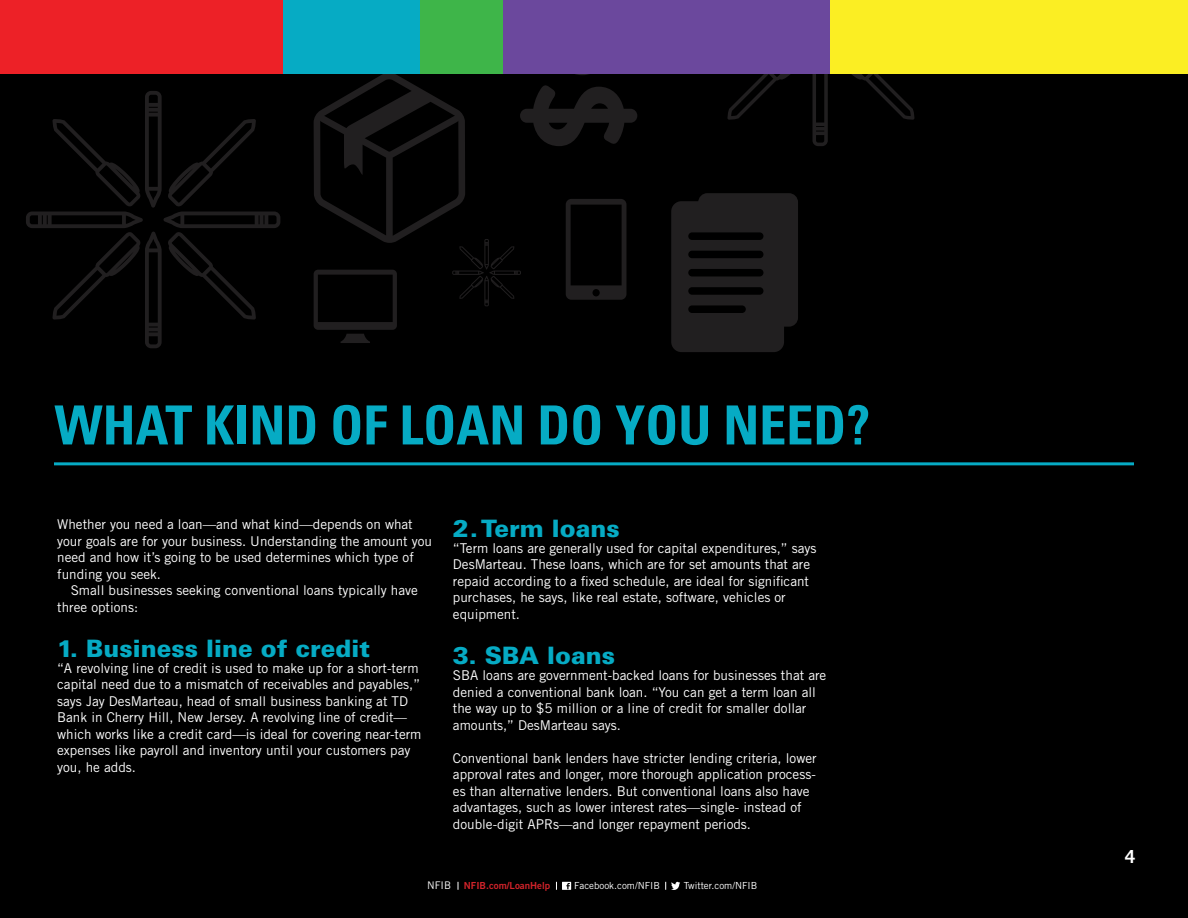
<style>
.page{position:relative;width:1188px;height:918px;background:#000}
.page>*{position:absolute;margin:0;border:0;box-sizing:border-box;transform-origin:0 0}
.t1{font:700 condensed 54px "Univers LT Std";color:#06abc4}
.t2{font:900 24px "Univers LT Std";color:#06abc4}
.t3{font:700 18px "Trade Gothic LT Std";color:#fff}
.t4{font:13.5px/16.5px "Trade Gothic LT Std";color:#fff}
.t5{font:9.75px "Trade Gothic LT Std";color:#fff}
.t6{font:9.75px "Trade Gothic LT Std Bd 2";color:#d2232a}
.s1{font-family:"Trade Gothic LT Std";font-size:10.5px;color:#fff}
</style>
<div class="page">
<svg style="left:703px;top:73px;width:234px;height:73px"></svg>
<svg style="left:671px;top:193px;width:127px;height:159px"></svg>
<svg style="left:26px;top:91px;width:254px;height:257px"></svg>
<svg style="left:314px;top:73px;width:347px;height:270px"></svg>
<div style="left:0;top:0;width:283px;height:73px;background:#ed2127"></div>
<div style="left:283px;top:0;width:137px;height:73px;background:#06abc4"></div>
<div style="left:420px;top:0;width:83px;height:73px;background:#3eb549"></div>
<div style="left:503px;top:0;width:328px;height:73px;background:#6b489d"></div>
<div style="left:831px;top:0;width:357px;height:73px;background:#fbee23"></div>
<hr style="left:54px;top:462px;width:1080px;height:3px;background:#06abc4">
<div style="left:562px;top:882px;width:9px;height:8px;background:#fff"></div>
<svg style="left:566px;top:883px;width:4px;height:6px"></svg>
<svg style="left:665px;top:882px;width:15px;height:8px"></svg>
<h1 class="t1" style="left:55px;top:392px;width:817px">WHAT KIND OF LOAN DO YOU NEED?</h1>
<p class="t4" style="left:57px;top:516px;width:376px">Whether you need a loan—and what kind—depends on what your goals are for your business. Understanding the amount you need and how it’s going to be used determines which type of funding you seek.</p>
<p class="t4" style="left:57px;top:582px;width:362px;text-indent:14px">Small businesses seeking conventional loans typically have three options:</p>
<h2 class="t2" style="left:57px;top:633px;width:314px">1. Business line of credit</h2>
<p class="t4" style="left:57px;top:660px;width:366px">“A revolving line of credit is used to make up for a short-term capital need due to a mismatch of receivables and payables,” says Jay DesMarteau, head of small business banking at TD Bank in Cherry Hill, New Jersey. A revolving line of credit— which works like a credit card—is ideal for covering near-term expenses like payroll and inventory until your customers pay you, he adds.</p>
<h2 class="t2" style="left:453px;top:513px;width:168px">2. Term loans</h2>
<p class="t4" style="left:453px;top:540px;width:365px">“Term loans are generally used for capital expenditures,” says DesMarteau. These loans, which are for set amounts that are repaid according to a fixed schedule, are ideal for significant purchases, he says, like real estate, software, vehicles or equipment.</p>
<h2 class="t2" style="left:453px;top:640px;width:164px">3. SBA loans</h2>
<p class="t4" style="left:453px;top:667px;width:375px">SBA loans are government-backed loans for businesses that are denied a conventional bank loan. “You can get a term loan all the way up to $5 million or a line of credit for smaller dollar amounts,” DesMarteau says.</p>
<p class="t4" style="left:453px;top:749px;width:365px">Conventional bank lenders have stricter lending criteria, lower approval rates and longer, more thorough application process&shy;es than alternative lenders. But conventional loans also have advantages, such as lower interest rates—single- instead of double-digit APRs—and longer repayment periods.</p>
<p class="t6" style="left:427px;top:880px;width:125px"><span class="s1">NFIB</span> NFIB.com/LoanHelp</p>
<p class="t5" style="left:574px;top:880px;width:87px">Facebook.com/NFIB</p>
<p class="t5" style="left:684px;top:880px;width:75px">Twitter.com/NFIB</p>
<h3 class="t3" style="left:1125px;top:846px;width:12px">4</h3>
</div>
